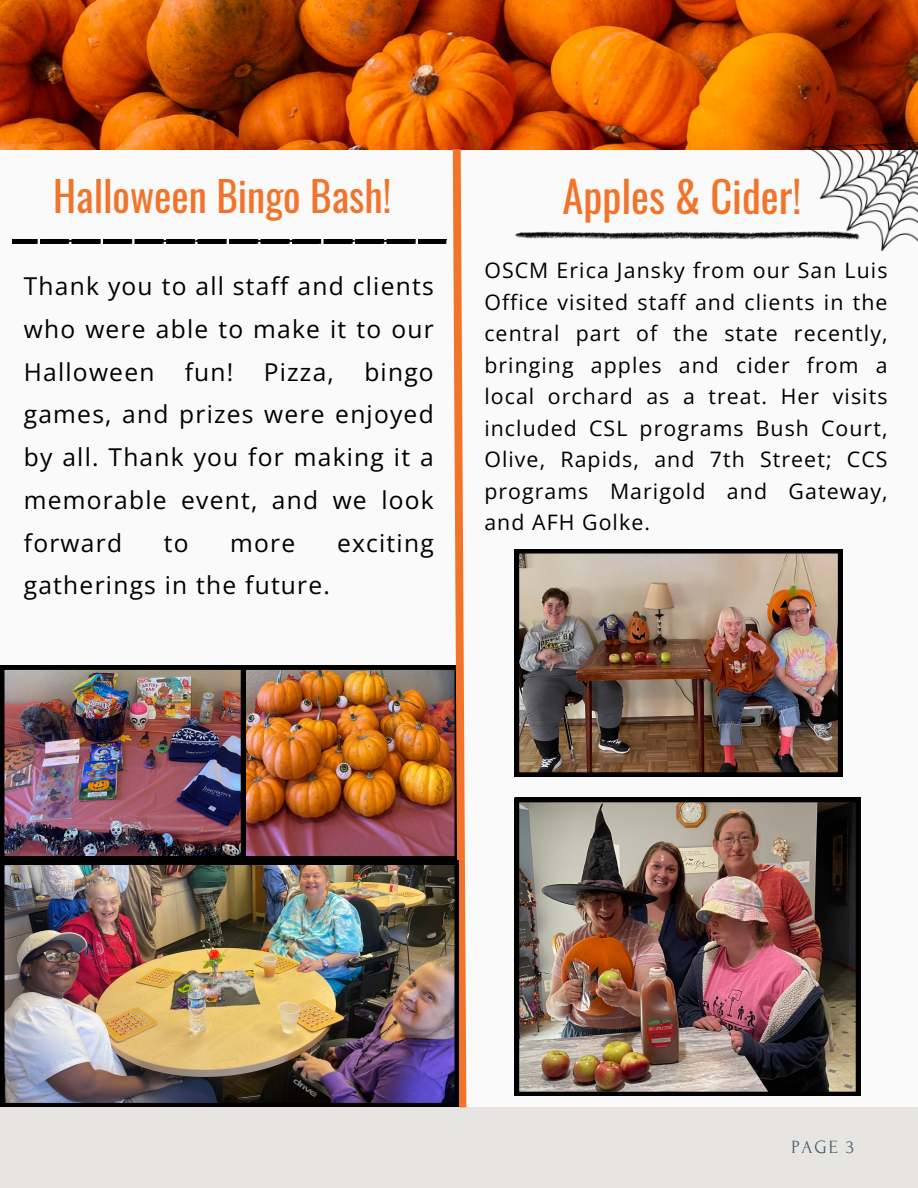
<style>
.page{position:relative;width:918px;height:1188px;background:#fafafa}
.page>*{position:absolute;margin:0;border:0;box-sizing:border-box;transform-origin:0 0}
.t1{font:42.6px "Oswald";color:#f2742b}
.t2{font:41.1px "Oswald";color:#f2742b}
.t3{font:24.6px/42.8px "Open Sans";letter-spacing:.05em;color:#000;text-align:justify}
.t4{font:21.3px/31.5px "Open Sans";letter-spacing:.05em;color:#000;text-align:justify}
.t5{font:18.75px "Forum";color:#435967}
</style>
<div class="page">
<div style="left:0;top:1107px;width:918px;height:81px;background:#e6e5e2"></div>
<img style="left:0;top:0;width:918px;height:150px">
<svg style="left:12px;top:141px;width:458px;height:967px"></svg>
<img style="left:0;top:861px;width:459px;height:246px">
<img style="left:0;top:665px;width:245px;height:195px">
<img style="left:515px;top:549px;width:327px;height:227px">
<img style="left:515px;top:798px;width:345px;height:298px">
<img style="left:515px;top:231px;width:289px;height:8px">
<img style="left:804px;top:142px;width:114px;height:109px">
<p class="t2" style="left:53px;top:164px;width:340px">Halloween Bingo Bash!</p>
<p class="t3" style="left:24px;top:264px;width:411px">Thank you to all staff and clients who were able to make it to our Halloween fun! Pizza, bingo games, and prizes were enjoyed by all. Thank you for making it a memorable event, and we look forward</p>
<p class="t3" style="left:164px;top:521px;width:26px">to</p>
<p class="t3" style="left:230px;top:521px;width:67px">more</p>
<p class="t3" style="left:337px;top:521px;width:98px">exciting</p>
<p class="t3" style="left:24px;top:563px;width:308px">gatherings in the future.</p>
<p class="t1" style="left:562px;top:163px;width:240px">Apples &amp; Cider!</p>
<p class="t4" style="left:484px;top:254px;width:405px">OSCM Erica Jansky from our San Luis Office visited staff and clients in the central part of the state recently, bringing apples and cider from a local orchard as a treat. Her visits included CSL programs Bush Court, Olive, Rapids, and 7th Street; CCS programs Marigold and Gateway, and AFH Golke.</p>
<p class="t5" style="left:791px;top:1137px;width:64px">PAGE 3</p>
</div>
